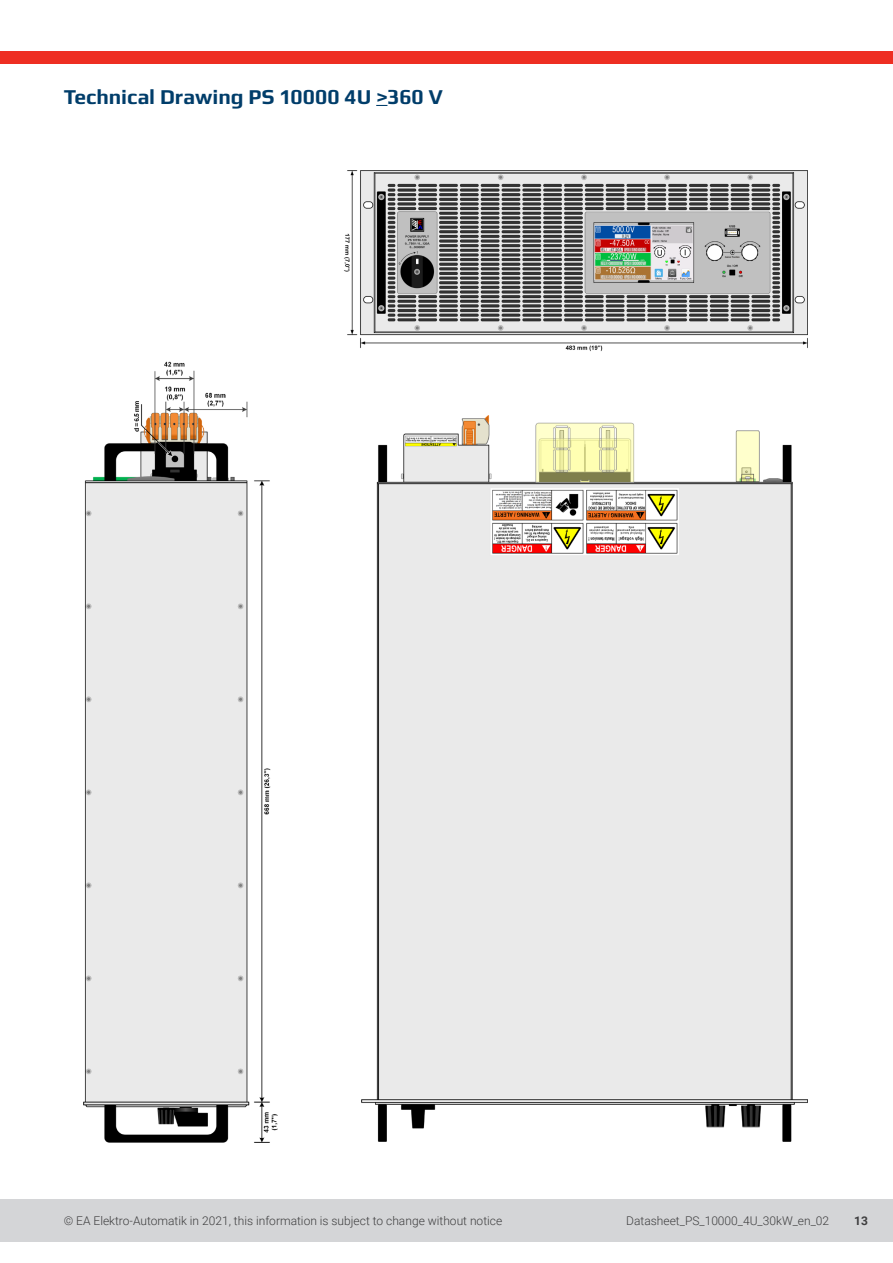
<style>
.page{position:relative;width:893px;height:1263px;background:#fff}
.page>*{position:absolute;margin:0;border:0;box-sizing:border-box;transform-origin:0 0}
.t1{font:700 21px "Play";color:#003d6a}
.t2{font:300 12px "Roboto";color:#3e3e3f}
.t3{font:700 12px "Roboto";color:#3e3e3f}
</style>
<div class="page">
<div style="left:0;top:1199px;width:893px;height:43px;background:#d4d5d7"></div>
<div style="left:0;top:51px;width:893px;height:13px;background:#ee2e22"></div>
<img style="left:344px;top:170px;width:464px;height:182px">
<img style="left:83px;top:361px;width:195px;height:781px">
<img style="left:361px;top:416px;width:447px;height:725px">
<p class="t1" style="left:64px;top:82px;width:380px">Technical Drawing PS 10000 4U &gt;360 V</p>
<p class="t2" style="left:64px;top:1212px;width:440px">© EA Elektro-Automatik in 2021, this information is subject to change without notice</p>
<p class="t2" style="left:626px;top:1212px;width:204px">Datasheet_PS_10000_4U_30kW_en_02</p>
<p class="t3" style="left:854px;top:1212px;width:15px">13</p>
</div>
